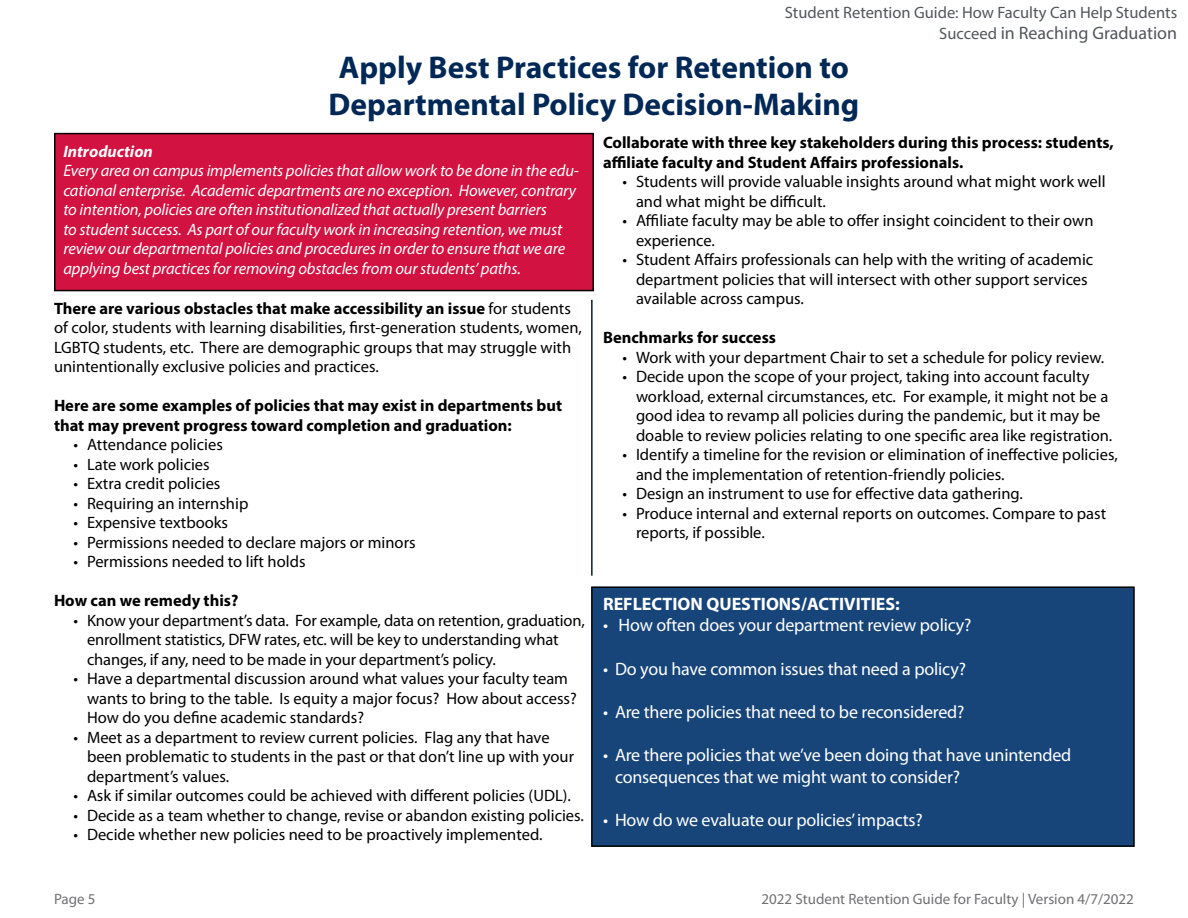
<style>
.page{position:relative;width:1188px;height:918px;background:#fff}
.page>*{position:absolute;margin:0;border:0;box-sizing:border-box;transform-origin:0 0}
.t1{font:700 31.5px/37.8px "Myriad Pro";color:#002856;text-align:center}
.t2{font:18px/21.6px "Myriad Pro";letter-spacing:-.01em;color:#fff}
.t3{font:700 18px "Myriad Pro";color:#fff}
.t4{font:18px "Myriad Pro";color:#52555b}
.t5{font:16.5px/19.5px "Myriad Pro";color:#000}
.t6{font:italic 16.5px/19.5px "Myriad Pro";letter-spacing:-.01em;color:#fff}
.t7{font:700 16.5px/19.5px "Myriad Pro";color:#000}
.t8{font:16.5px "Myriad Pro";color:#52555b}
.t9{font:italic 700 16.5px "Myriad Pro";color:#fff}
.t10{font:15px "Myriad Pro";color:#717073}
.s1{font-size:16.5px}
.s2{font-weight:700}
</style>
<div class="page">
<div style="left:591px;top:586px;width:544px;height:261px;background:#17457a;border:2px solid #000101"></div>
<div style="left:54px;top:133px;width:540px;height:158px;background:#d21241;border:2px solid #000101"></div>
<hr style="left:591px;top:300px;width:2px;height:276px;background:#062020">
<p class="t8" style="left:785px;top:2px;width:394px">Student Retention Guide: How Faculty Can Help Students</p>
<p class="t4" style="left:939px;top:22px;width:239px"><span class="s1">Succeed</span> in Reaching Graduation</p>
<h1 class="t1" style="left:329px;top:47px;width:532px">Apply Best Practices for Retention to<br>Departmental Policy Decision-Making</h1>
<p class="t9" style="left:63px;top:140px;width:91px">Introduction</p>
<p class="t6" style="left:63px;top:161px;width:517px">Every area on campus implements policies that allow work to be done in the edu&shy;cational enterprise. Academic departments are no exception. However, contrary to intention, policies are often institutionalized that actually present barriers<br>to student success. As part of our faculty work in increasing retention, we must review our departmental policies and procedures in order to ensure that we are applying best practices for removing obstacles from our students’ paths.</p>
<p class="t5" style="left:54px;top:298px;width:529px"><span class="s2">There are various obstacles that make accessibility an issue</span> for students of color, students with learning disabilities, first-generation students, women, LGBTQ students, etc. There are demographic groups that may struggle with unintentionally exclusive policies and practices.</p>
<p class="t7" style="left:54px;top:395px;width:510px">Here are some examples of policies that may exist in departments but that may prevent progress toward completion and graduation:</p>
<p class="t5" style="left:74px;top:435px;width:151px">• Attendance policies</p>
<p class="t5" style="left:74px;top:454px;width:138px">• Late work policies</p>
<p class="t5" style="left:74px;top:474px;width:148px">• Extra credit policies</p>
<p class="t5" style="left:74px;top:493px;width:176px">• Requiring an internship</p>
<p class="t5" style="left:74px;top:513px;width:156px">• Expensive textbooks</p>
<p class="t5" style="left:74px;top:532px;width:344px">• Permissions needed to declare majors or minors</p>
<p class="t5" style="left:74px;top:552px;width:234px">• Permissions needed to lift holds</p>
<p class="t7" style="left:54px;top:590px;width:186px">How can we remedy this?</p>
<p class="t5" style="left:87px;top:610px;width:499px;text-indent:-13px">• Know your department’s data. For example, data on retention, graduation, enrollment statistics, DFW rates, etc. will be key to understanding what changes, if any, need to be made in your department’s policy.</p>
<p class="t5" style="left:87px;top:669px;width:491px;text-indent:-13px">• Have a departmental discussion around what values your faculty team wants to bring to the table. Is equity a major focus? How about access?<br>How do you define academic standards?</p>
<p class="t5" style="left:87px;top:727px;width:489px;text-indent:-13px">• Meet as a department to review current policies. Flag any that have been problematic to students in the past or that don’t line up with your department’s values.</p>
<p class="t5" style="left:74px;top:786px;width:499px">• Ask if similar outcomes could be achieved with different policies (UDL).</p>
<p class="t5" style="left:74px;top:805px;width:512px">• Decide as a team whether to change, revise or abandon existing policies.</p>
<p class="t5" style="left:74px;top:825px;width:471px">• Decide whether new policies need to be proactively implemented.</p>
<p class="t7" style="left:603px;top:132px;width:512px">Collaborate with three key stakeholders during this process: students, affiliate faculty and Student Affairs professionals.</p>
<p class="t5" style="left:636px;top:172px;width:471px;text-indent:-13px">• Students will provide valuable insights around what might work well and what might be difficult.</p>
<p class="t5" style="left:636px;top:211px;width:459px;text-indent:-13px">• Affiliate faculty may be able to offer insight coincident to their own experience.</p>
<p class="t5" style="left:636px;top:250px;width:459px;text-indent:-13px">• Student Affairs professionals can help with the writing of academic department policies that will intersect with other support services available across campus.</p>
<p class="t7" style="left:603px;top:327px;width:175px">Benchmarks for success</p>
<p class="t5" style="left:623px;top:347px;width:483px">• Work with your department Chair to set a schedule for policy review.</p>
<p class="t5" style="left:636px;top:367px;width:478px;text-indent:-13px">• Decide upon the scope of your project, taking into account faculty workload, external circumstances, etc. For example, it might not be a good idea to revamp all policies during the pandemic, but it may be doable to review policies relating to one specific area like registration.</p>
<p class="t5" style="left:636px;top:445px;width:483px;text-indent:-13px">• Identify a timeline for the revision or elimination of ineffective policies, and the implementation of retention-friendly policies.</p>
<p class="t5" style="left:623px;top:484px;width:402px">• Design an instrument to use for effective data gathering.</p>
<p class="t5" style="left:636px;top:503px;width:472px;text-indent:-13px">• Produce internal and external reports on outcomes. Compare to past reports, if possible.</p>
<p class="t3" style="left:603px;top:592px;width:298px">REFLECTION QUESTIONS/ACTIVITIES:</p>
<p class="t2" style="left:603px;top:614px;width:370px">• How often does your department review policy?</p>
<p class="t2" style="left:603px;top:658px;width:365px">• Do you have common issues that need a policy?</p>
<p class="t2" style="left:603px;top:701px;width:363px">• Are there policies that need to be reconsidered?</p>
<p class="t2" style="left:615px;top:744px;width:458px;text-indent:-12px">• Are there policies that we’ve been doing that have unintended consequences that we might want to consider?</p>
<p class="t2" style="left:603px;top:809px;width:321px">• How do we evaluate our policies’ impacts?</p>
<p class="t10" style="left:54px;top:890px;width:43px">Page 5</p>
<p class="t10" style="left:762px;top:890px;width:374px">2022 Student Retention Guide for Faculty | Version 4/7/2022</p>
</div>
